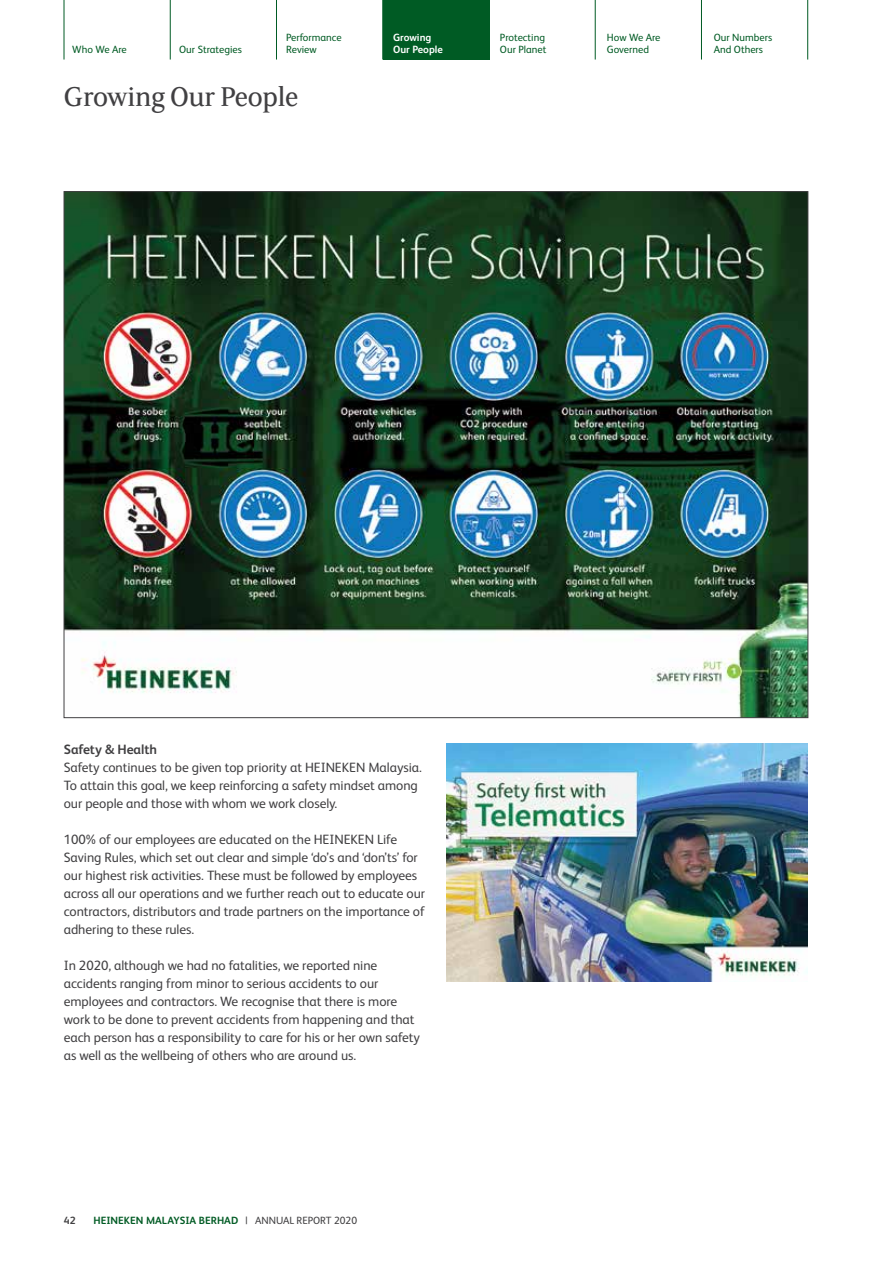
<style>
.page{position:relative;width:893px;height:1263px;background:#fff}
.page>*{position:absolute;margin:0;border:0;box-sizing:border-box;transform-origin:0 0}
.t1{font:30px "HEINEKEN Curve";letter-spacing:-.01em;color:#414042}
.t2{font:13.5px/18px "HEINEKEN Core";letter-spacing:-.005em;color:#414042}
.t3{font:700 13.5px "HEINEKEN Core";letter-spacing:-.005em;color:#414042}
.t4{font:10.5px/12.8px "HEINEKEN Core";color:#005b24}
.t5{font:700 10.5px "HEINEKEN Core";color:#005b24}
.t6{font:700 10.5px/12.8px "HEINEKEN Core";color:#fff}
.t7{font:700 10.5px "HEINEKEN Core";color:#414042}
.s1{font-weight:400;color:#414042}
</style>
<div class="page">
<div style="left:383px;top:0;width:106px;height:60px;background:#005b24"></div>
<hr style="left:64px;top:0;width:1px;height:60px;background:#005b24">
<hr style="left:276px;top:0;width:1px;height:60px;background:#005b24">
<hr style="left:382px;top:0;width:1px;height:60px;background:#005b24">
<hr style="left:489px;top:0;width:1px;height:60px;background:#005b24">
<hr style="left:595px;top:0;width:1px;height:60px;background:#005b24">
<hr style="left:701px;top:0;width:1px;height:60px;background:#005b24">
<hr style="left:807px;top:0;width:1px;height:60px;background:#005b24">
<hr style="left:170px;top:0;width:1px;height:60px;background:#005b24">
<img style="left:66px;top:193px;width:740px;height:523px">
<img style="left:446px;top:744px;width:362px;height:237px">
<p class="t4" style="left:72px;top:43px;width:56px">Who We Are</p>
<p class="t4" style="left:179px;top:43px;width:64px">Our Strategies</p>
<p class="t4" style="left:286px;top:30px;width:57px">Performance<br>Review</p>
<p class="t6" style="left:393px;top:30px;width:51px">Growing<br>Our People</p>
<p class="t4" style="left:500px;top:30px;width:48px">Protecting<br>Our Planet</p>
<p class="t4" style="left:607px;top:30px;width:55px">How We Are<br>Governed</p>
<p class="t4" style="left:714px;top:30px;width:60px">Our Numbers<br>And Others</p>
<h1 class="t1" style="left:64px;top:77px;width:237px">Growing Our People</h1>
<p class="t3" style="left:64px;top:740px;width:95px">Safety &amp; Health</p>
<p class="t2" style="left:64px;top:757px;width:360px">Safety continues to be given top priority at HEINEKEN Malaysia.<br>To attain this goal, we keep reinforcing a safety mindset among our people and those with whom we work closely.</p>
<p class="t2" style="left:64px;top:829px;width:363px">100% of our employees are educated on the HEINEKEN Life Saving Rules, which set out clear and simple ‘do’s and ‘don’ts’ for our highest risk activities. These must be followed by employees across all our operations and we further reach out to educate our contractors, distributors and trade partners on the importance of adhering to these rules.</p>
<p class="t2" style="left:64px;top:955px;width:358px">In 2020, although we had no fatalities, we reported nine accidents ranging from minor to serious accidents to our employees and contractors. We recognise that there is more work to be done to prevent accidents from happening and that each person has a responsibility to care for his or her own safety as well as the wellbeing of others who are around us.</p>
<p class="t7" style="left:64px;top:1213px;width:13px">42</p>
<p class="t5" style="left:94px;top:1213px;width:265px">HEINEKEN MALAYSIA BERHAD <span class="s1">| ANNUAL REPORT 2020</span></p>
</div>
